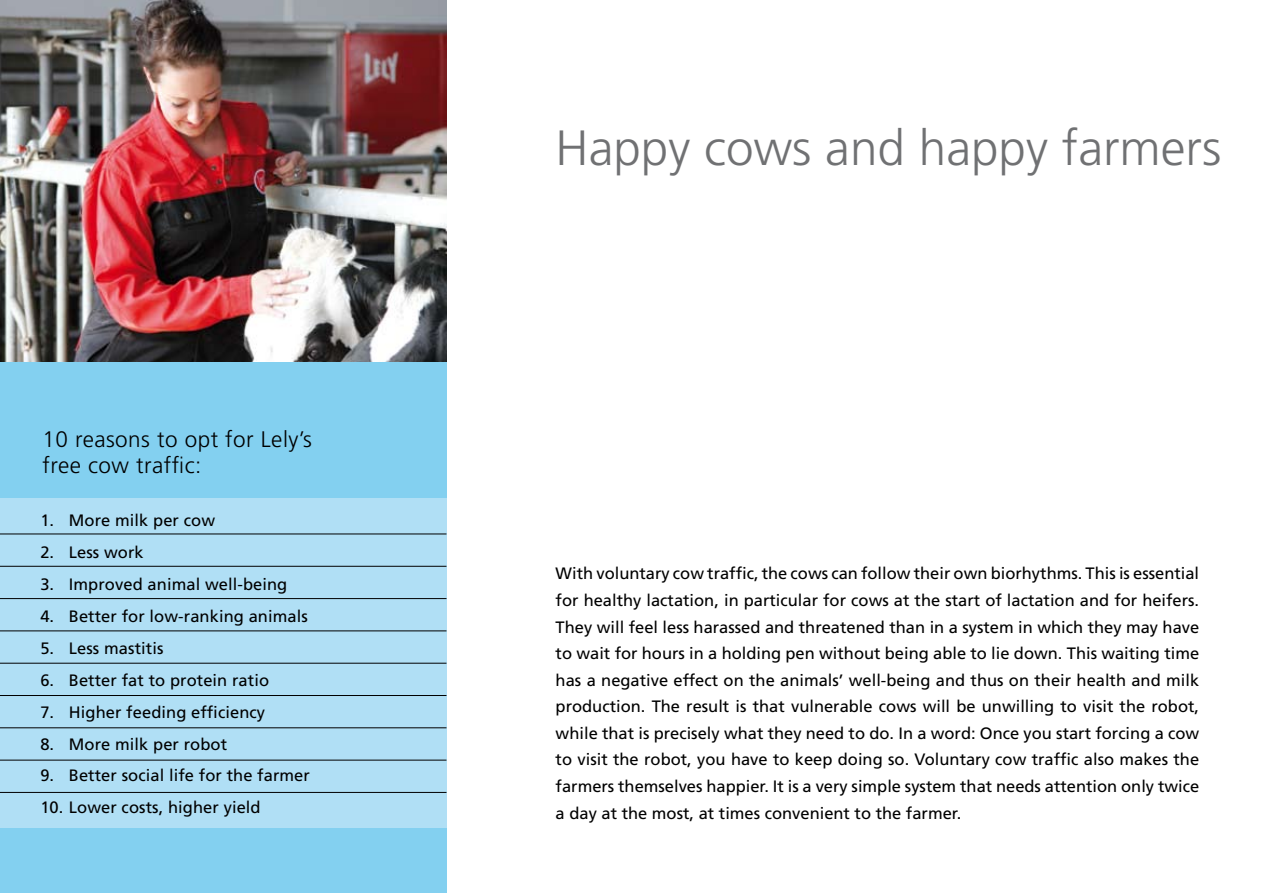
<style>
.page{position:relative;width:1263px;height:893px;background:#fff}
.page>*{position:absolute;margin:0;border:0;box-sizing:border-box;transform-origin:0 0}
.t1{font:300 49.5px "Frutiger";color:#707173}
.t2{font:300 22.5px/26.5px "Frutiger";letter-spacing:.02em;color:#000}
.t3{font:16.5px/26.5px "Frutiger";letter-spacing:.005em;color:#000;text-align:justify}
</style>
<div class="page">
<div style="left:0;top:350px;width:446px;height:543px;background:#83d0f0"></div>
<img style="left:0;top:0;width:446px;height:361px">
<div style="left:0;top:499px;width:446px;height:329px;background:#b0dff5"></div>
<hr style="left:0;top:534px;width:446px;height:1px;background:#000">
<hr style="left:0;top:792px;width:446px;height:1px;background:#000">
<hr style="left:0;top:760px;width:446px;height:1px;background:#000">
<hr style="left:0;top:727px;width:446px;height:1px;background:#000">
<hr style="left:0;top:695px;width:446px;height:1px;background:#000">
<hr style="left:0;top:663px;width:446px;height:1px;background:#000">
<hr style="left:0;top:631px;width:446px;height:1px;background:#000">
<hr style="left:0;top:598px;width:446px;height:1px;background:#000">
<hr style="left:0;top:566px;width:446px;height:1px;background:#000">
<h2 class="t2" style="left:43px;top:426px;width:271px">10 reasons to opt for Lely’s free cow traffic:</h2>
<p class="t3" style="left:40px;top:507px;width:176px">1. More milk per cow</p>
<p class="t3" style="left:40px;top:539px;width:105px">2. Less work</p>
<p class="t3" style="left:40px;top:571px;width:248px">3. Improved animal well-being</p>
<p class="t3" style="left:40px;top:603px;width:269px">4. Better for low-ranking animals</p>
<p class="t3" style="left:40px;top:635px;width:125px">5. Less mastitis</p>
<p class="t3" style="left:40px;top:667px;width:230px">6. Better fat to protein ratio</p>
<p class="t3" style="left:40px;top:699px;width:226px">7. Higher feeding efficiency</p>
<p class="t3" style="left:40px;top:731px;width:188px">8. More milk per robot</p>
<p class="t3" style="left:40px;top:762px;width:271px">9. Better social life for the farmer</p>
<p class="t3" style="left:40px;top:794px;width:222px">10. Lower costs, higher yield</p>
<h1 class="t1" style="left:556px;top:120px;width:667px">Happy cows and happy farmers</h1>
<p class="t3" style="left:556px;top:560px;width:645px">With voluntary cow traffic, the cows can follow their own biorhythms. This is essential for healthy lactation, in particular for cows at the start of lactation and for heifers.<br>They will feel less harassed and threatened than in a system in which they may have to wait for hours in a holding pen without being able to lie down. This waiting time has a negative effect on the animals’ well-being and thus on their health and milk production. The result is that vulnerable cows will be unwilling to visit the robot, while that is precisely what they need to do. In a word: Once you start forcing a cow to visit the robot, you have to keep doing so. Voluntary cow traffic also makes the farmers themselves happier. It is a very simple system that needs attention only twice a day at the most, at times convenient to the farmer.</p>
</div>
